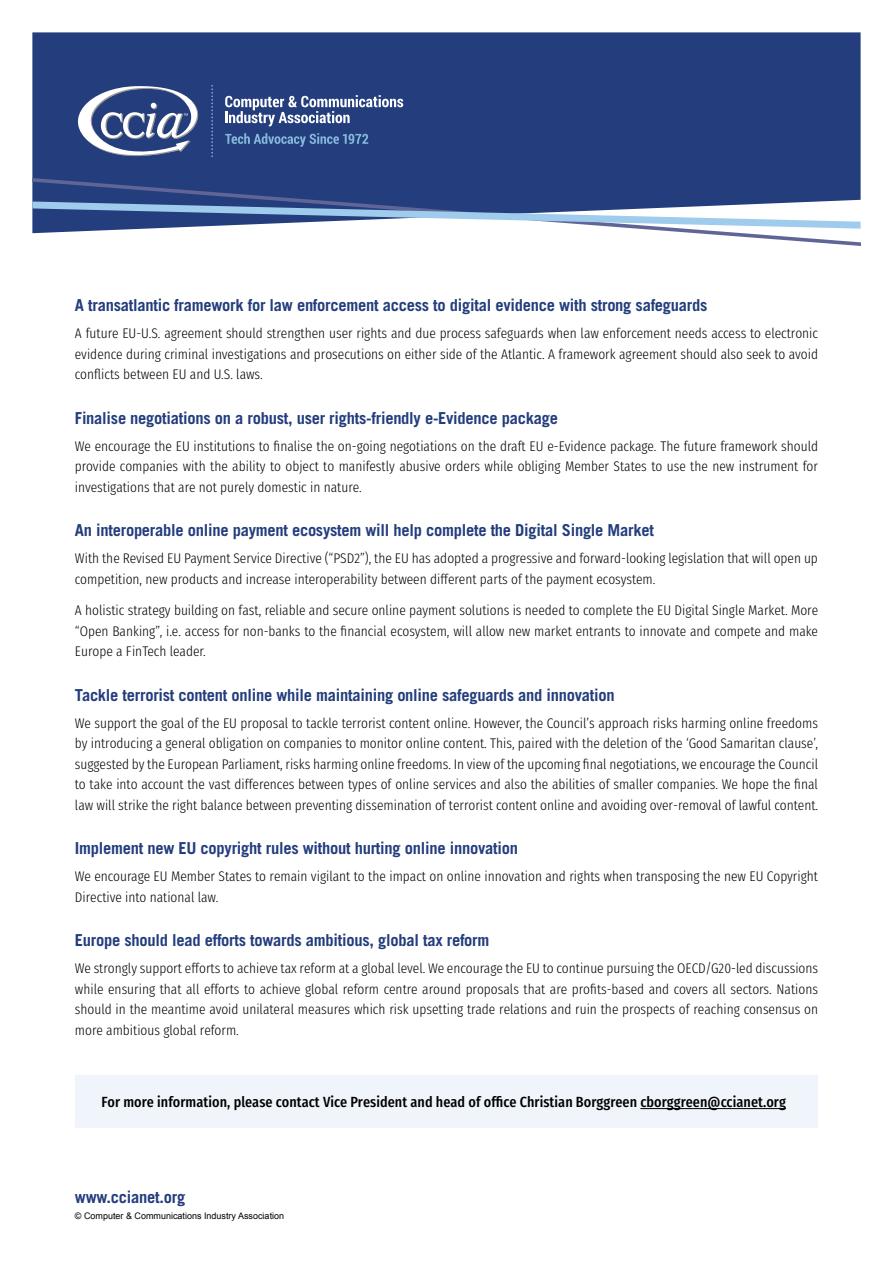
<style>
.page{position:relative;width:893px;height:1263px;background:#fff}
.page>*{position:absolute;margin:0;border:0;box-sizing:border-box;transform-origin:0 0}
.t1{font:700 16.5px "Trade Gothic";letter-spacing:-.015em;color:#233d7d}
.t2{font:500 14.7px "Fira Sans Condensed";letter-spacing:.005em;color:#000}
.t3{font:300 13.95px/20.5px "Fira Sans Condensed";color:#000;text-align:justify}
.t4{font:9px "Arial";color:#000}
</style>
<div class="page">
<div style="left:75px;top:1075px;width:743px;height:53px;background:#eff5fb"></div>
<hr style="left:640px;top:1108px;width:146px;height:1px;background:#000">
<div style="left:32px;top:32px;width:829px;height:143px;background:#233d7d"></div>
<svg style="left:32px;top:175px;width:829px;height:71px"></svg>
<svg style="left:32px;top:201px;width:829px;height:28px"></svg>
<svg style="left:60px;top:85px;width:140px;height:82px"></svg>
<svg style="left:211px;top:85px;width:2px;height:72px"></svg>
<svg style="left:225px;top:95px;width:178px;height:31px"></svg>
<svg style="left:225px;top:133px;width:143px;height:14px"></svg>
<p class="t1" style="left:75px;top:295px;width:634px">A transatlantic framework for law enforcement access to digital evidence with strong safeguards</p>
<p class="t3" style="left:75px;top:322px;width:745px">A future EU-U.S. agreement should strengthen user rights and due process safeguards when law enforcement needs access to electronic evidence during criminal investigations and prosecutions on either side of the Atlantic. A framework agreement should also seek to avoid conflicts between EU and U.S. laws.</p>
<p class="t1" style="left:75px;top:408px;width:485px">Finalise negotiations on a robust, user rights-friendly e-Evidence package</p>
<p class="t3" style="left:75px;top:434px;width:745px">We encourage the EU institutions to finalise the on-going negotiations on the draft EU e-Evidence package. The future framework should provide companies with the ability to object to manifestly abusive orders while obliging Member States to use the new instrument for investigations that are not purely domestic in nature.</p>
<p class="t1" style="left:75px;top:520px;width:580px">An interoperable online payment ecosystem will help complete the Digital Single Market</p>
<p class="t3" style="left:75px;top:546px;width:744px">With the Revised EU Payment Service Directive (“PSD2”), the EU has adopted a progressive and forward-looking legislation that will open up competition, new products and increase interoperability between different parts of the payment ecosystem.</p>
<p class="t3" style="left:75px;top:598px;width:745px">A holistic strategy building on fast, reliable and secure online payment solutions is needed to complete the EU Digital Single Market. More “Open Banking”, i.e. access for non-banks to the financial ecosystem, will allow new market entrants to innovate and compete and make Europe a FinTech leader.</p>
<p class="t1" style="left:75px;top:684px;width:541px">Tackle terrorist content online while maintaining online safeguards and innovation</p>
<p class="t3" style="left:75px;top:711px;width:745px">We support the goal of the EU proposal to tackle terrorist content online. However, the Council’s approach risks harming online freedoms by introducing a general obligation on companies to monitor online content. This, paired with the deletion of the ‘Good Samaritan clause’, suggested by the European Parliament, risks harming online freedoms. In view of the upcoming final negotiations, we encourage the Council to take into account the vast differences between types of online services and also the abilities of smaller companies. We hope the final law will strike the right balance between preventing dissemination of terrorist content online and avoiding over-removal of lawful content.</p>
<p class="t1" style="left:75px;top:838px;width:445px">Implement new EU copyright rules without hurting online innovation</p>
<p class="t3" style="left:75px;top:864px;width:745px">We encourage EU Member States to remain vigilant to the impact on online innovation and rights when transposing the new EU Copyright<br>Directive into national law.</p>
<p class="t1" style="left:75px;top:930px;width:416px">Europe should lead efforts towards ambitious, global tax reform</p>
<p class="t3" style="left:75px;top:956px;width:745px">We strongly support efforts to achieve tax reform at a global level. We encourage the EU to continue pursuing the OECD/G20-led discussions while ensuring that all efforts to achieve global reform centre around proposals that are profits-based and covers all sectors. Nations should in the meantime avoid unilateral measures which risk upsetting trade relations and ruin the prospects of reaching consensus on more ambitious global reform.</p>
<p class="t2" style="left:101px;top:1088px;width:686px">For more information, please contact Vice President and head of office Christian Borggreen cborggreen@ccianet.org</p>
<p class="t1" style="left:75px;top:1187px;width:112px">www.ccianet.org</p>
<p class="t4" style="left:75px;top:1210px;width:211px">© Computer &amp; Communications Industry Association</p>
</div>
